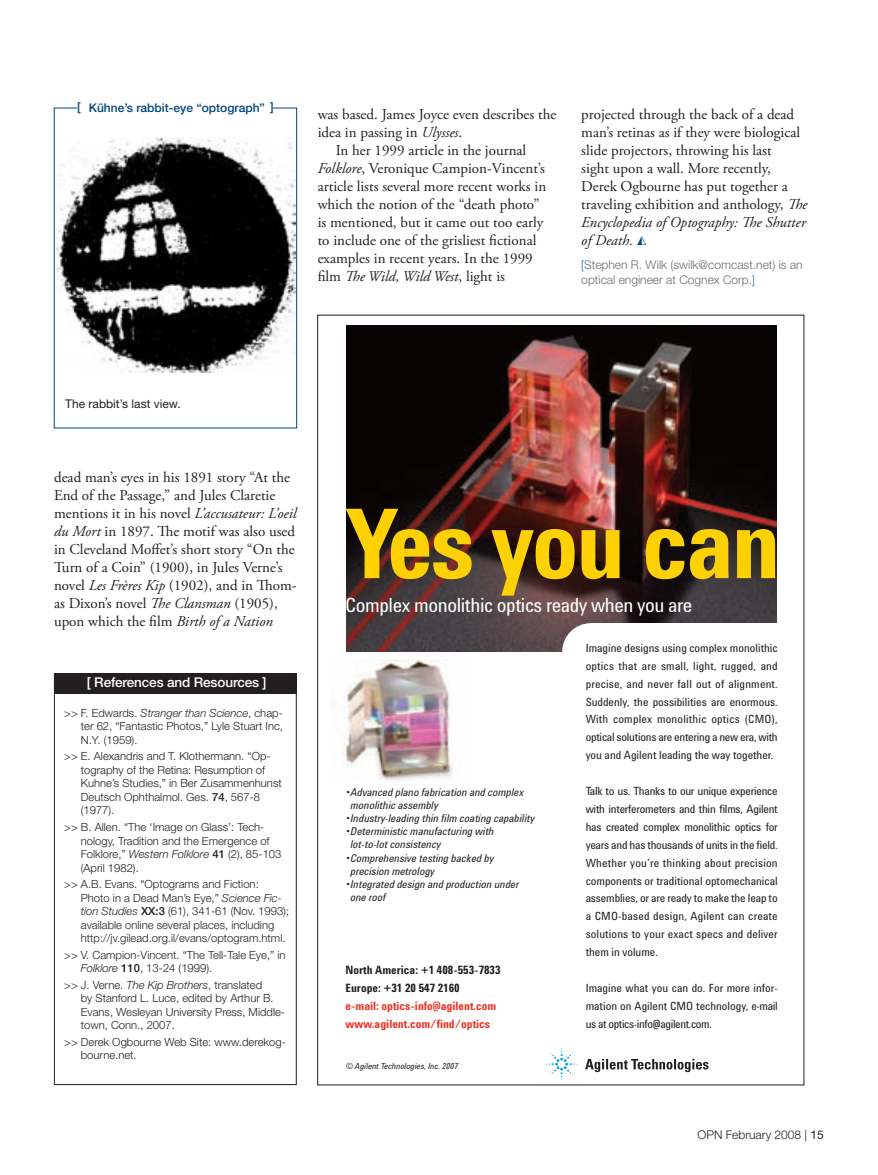
<style>
.page{position:relative;width:878px;height:1175px;background:#fff}
.page>*{position:absolute;margin:0;border:0;box-sizing:border-box;transform-origin:0 0}
.t1{font:700 98.85px "Agilent Cond";letter-spacing:-.03em;color:#fed105}
.t2{font:20.1px "Agilent Cond";letter-spacing:-.02em;color:#fff}
.t3{font:15px/18px "Adobe Garamond Pro";color:#231f20}
.t4{font:italic 15px "Adobe Garamond Pro";color:#231f20}
.t5{font:500 13.5px "Helvetica Neue";letter-spacing:-.01em;color:#fff}
.t6{font:300 12px/15px "Helvetica Neue";color:#6c6d70}
.t7{font:500 12px "Helvetica Neue";color:#00467e}
.t8{font:12px "Helvetica Neue";color:#231f20}
.t9{font:300 12px "Helvetica Neue";color:#231f20}
.t10{font:700 11.85px/18px "Agilent Cond";color:#ef3122}
.t11{font:700 11.85px/18px "Agilent Cond";color:#231f20}
.t12{font:11.7px/17.9px "Agilent Cond";color:#231f20;text-align:justify}
.t13{font:300 11.25px/13.5px "Helvetica Neue";color:#231f20}
.t14{font:italic 10.95px/13.2px "Agilent Cond";color:#231f20}
.t15{font:italic 8.55px "Agilent Cond";color:#231f20}
.s1{font-style:italic}
.s2{font-style:normal}
.s3{font-family:"Mathematical Pi Six";font-size:12px;color:#00467e}
.s4{color:#3c6a9d}
.s5{font-weight:500}
.s6{font-weight:400}
</style>
<div class="page">
<img style="left:346px;top:326px;width:431px;height:326px">
<div style="left:562px;top:623px;width:57px;height:57px;background:#fff;border-radius:50%"></div>
<div style="left:590px;top:623px;width:202px;height:45px;background:#fff"></div>
<svg style="left:585px;top:1058px;width:123px;height:14px"></svg>
<svg style="left:546px;top:1048px;width:31px;height:32px"></svg>
<img style="left:342px;top:659px;width:111px;height:122px">
<div style="left:328px;top:317px;width:18px;height:343px;background:#fff"></div>
<div style="left:54px;top:673px;width:243px;height:21px;background:#231f20"></div>
<div style="left:54px;top:673px;width:243px;height:411px;border:1px solid #231f20"></div>
<img style="left:56px;top:138px;width:239px;height:235px">
<div style="left:54px;top:108px;width:243px;height:320px;border:1px solid #00467e"></div>
<div style="left:77px;top:97px;width:195px;height:22px;background:#fff"></div>
<p class="t7" style="left:77px;top:100px;width:198px">[ Kühne’s rabbit-eye “optograph” ]</p>
<p class="t3" style="left:318px;top:106px;width:240px">was based. James Joyce even describes the</p>
<p class="t3" style="left:318px;top:124px;width:146px">idea in passing in <span class="s1">Ulysses</span>.</p>
<p class="t3" style="left:336px;top:142px;width:192px">In her 1999 article in the journal</p>
<p class="t3" style="left:318px;top:160px;width:229px"><span class="s1">Folklore</span>, Veronique Campion-Vincent’s</p>
<p class="t3" style="left:318px;top:178px;width:230px">article lists several more recent works in</p>
<p class="t3" style="left:318px;top:196px;width:223px">which the notion of the “death photo”</p>
<p class="t3" style="left:318px;top:214px;width:227px">is mentioned, but it came out too early</p>
<p class="t3" style="left:318px;top:232px;width:220px">to include one of the grisliest fictional</p>
<p class="t3" style="left:318px;top:250px;width:216px">examples in recent years. In the 1999</p>
<p class="t4" style="left:318px;top:267px;width:189px"><span class="s2">film</span> The Wild, Wild West<span class="s2">, light is</span></p>
<p class="t3" style="left:581px;top:106px;width:228px">projected through the back of a dead man’s retinas as if they were biological slide projectors, throwing his last<br>sight upon a wall. More recently, Derek Ogbourne has put together a traveling exhibition and anthology, <span class="s1">The Encyclopedia of Optography: The Shutter of Death.</span> <span class="s3">t</span></p>
<p class="t6" style="left:581px;top:257px;width:223px"><span class="s4">[</span>Stephen R. Wilk (swilk@comcast.net) is an optical engineer at Cognex Corp.<span class="s4">]</span></p>
<p class="t8" style="left:65px;top:397px;width:117px">The rabbit’s last view.</p>
<p class="t3" style="left:54px;top:468px;width:244px">dead man’s eyes in his 1891 story “At the End of the Passage,” and Jules Claretie mentions it in his novel <span class="s1">L’accusateur: L’oeil du Mort</span> in 1897. The motif was also used in Cleveland Moffet’s short story “On the Turn of a Coin” (1900), in Jules Verne’s novel <span class="s1">Les Frères Kip</span> (1902), and in Thom&shy;as Dixon’s novel <span class="s1">The Clansman</span> (1905), upon which the film <span class="s1">Birth of a Nation</span></p>
<p class="t5" style="left:87px;top:674px;width:181px">[ References and Resources ]</p>
<p class="t13" style="left:81px;top:706px;width:204px;text-align:justify;text-indent:-16px">&gt;&gt; F. Edwards. <span class="s1">Stranger than Science</span>, chap&shy;ter 62, “Fantastic Photos,” Lyle Stuart Inc, N.Y. (1959).</p>
<p class="t13" style="left:81px;top:749px;width:202px;text-indent:-16px">&gt;&gt; E. Alexandris and T. Klothermann. “Op&shy;tography of the Retina: Resumption of<br>Kuhne’s Studies,” in Ber Zusammenhunst<br>Deutsch Ophthalmol. Ges. <span class="s5">74</span>, 567-8 (1977).</p>
<p class="t13" style="left:81px;top:820px;width:202px;text-indent:-16px">&gt;&gt; B. Allen. “The ‘Image on Glass’: Tech&shy;nology, Tradition and the Emergence of Folklore,” <span class="s1">Western Folklore</span> <span class="s5">41</span> (2), 85-103 (April 1982).</p>
<p class="t13" style="left:81px;top:877px;width:210px;text-indent:-16px">&gt;&gt; A.B. Evans. “Optograms and Fiction:<br>Photo in a Dead Man’s Eye,” <span class="s1">Science Fic&shy;tion Studies</span> <span class="s5">XX:3</span> (61), 341-61 (Nov. 1993); available online several places, including http://jv.gilead.org.il/evans/optogram.html.</p>
<p class="t13" style="left:81px;top:947px;width:206px;text-indent:-16px">&gt;&gt; V. Campion-Vincent. “The Tell-Tale Eye,” in<br><span class="s1">Folklore</span> <span class="s5">110</span>, 13-24 (1999).</p>
<p class="t13" style="left:81px;top:977px;width:206px;text-indent:-17px">&gt;&gt; J. Verne. <span class="s1">The Kip Brothers</span>, translated<br>by Stanford L. Luce, edited by Arthur B.<br>Evans, Wesleyan University Press, Middle&shy;town, Conn., 2007.</p>
<p class="t13" style="left:81px;top:1034px;width:206px;text-indent:-17px">&gt;&gt; Derek Ogbourne Web Site: www.derekog&shy;bourne.net.</p>
<h1 class="t1" style="left:345px;top:488px;width:437px">Yes you can</h1>
<h2 class="t2" style="left:345px;top:593px;width:348px">Complex monolithic optics ready when you are</h2>
<p class="t12" style="left:585px;top:638px;width:193px">Imagine designs using complex monolithic optics that are small, light, rugged, and precise, and never fall out of alignment.<br>Suddenly, the possibilities are enormous.<br>With complex monolithic optics (CMO), optical solutions are entering a new era, with you and Agilent leading the way together.</p>
<p class="t12" style="left:585px;top:782px;width:193px">Talk to us. Thanks to our unique experience with interferometers and thin films, Agilent has created complex monolithic optics for years and has thousands of units in the field.<br>Whether you’re thinking about precision components or traditional optomechanical assemblies, or are ready to make the leap to a CMO-based design, Agilent can create solutions to your exact specs and deliver them in volume.</p>
<p class="t12" style="left:585px;top:978px;width:193px">Imagine what you can do. For more infor&shy;mation on Agilent CMO technology, e-mail us at optics-info@agilent.com.</p>
<p class="t14" style="left:350px;top:785px;width:175px;text-indent:-4px">• Advanced plano fabrication and complex monolithic assembly</p>
<p class="t14" style="left:346px;top:811px;width:190px">• Industry-leading thin film coating capability</p>
<p class="t14" style="left:350px;top:824px;width:145px;text-indent:-4px">• Deterministic manufacturing with lot-to-lot consistency</p>
<p class="t14" style="left:350px;top:851px;width:145px;text-indent:-4px">• Comprehensive testing backed by precision metrology</p>
<p class="t14" style="left:350px;top:877px;width:170px;text-indent:-4px">• Integrated design and production under one roof</p>
<p class="t11" style="left:345px;top:961px;width:157px">North America: +1 408-553-7833<br>Europe: +31 20 547 2160</p>
<p class="t10" style="left:345px;top:996px;width:152px">e-mail: optics-info@agilent.com www.agilent.com/find/optics</p>
<p class="t15" style="left:346px;top:1061px;width:113px">© Agilent Technologies, Inc. 2007</p>
<p class="t9" style="left:697px;top:1127px;width:128px">OPN February 2008 | <span class="s6">15</span></p>
</div>
